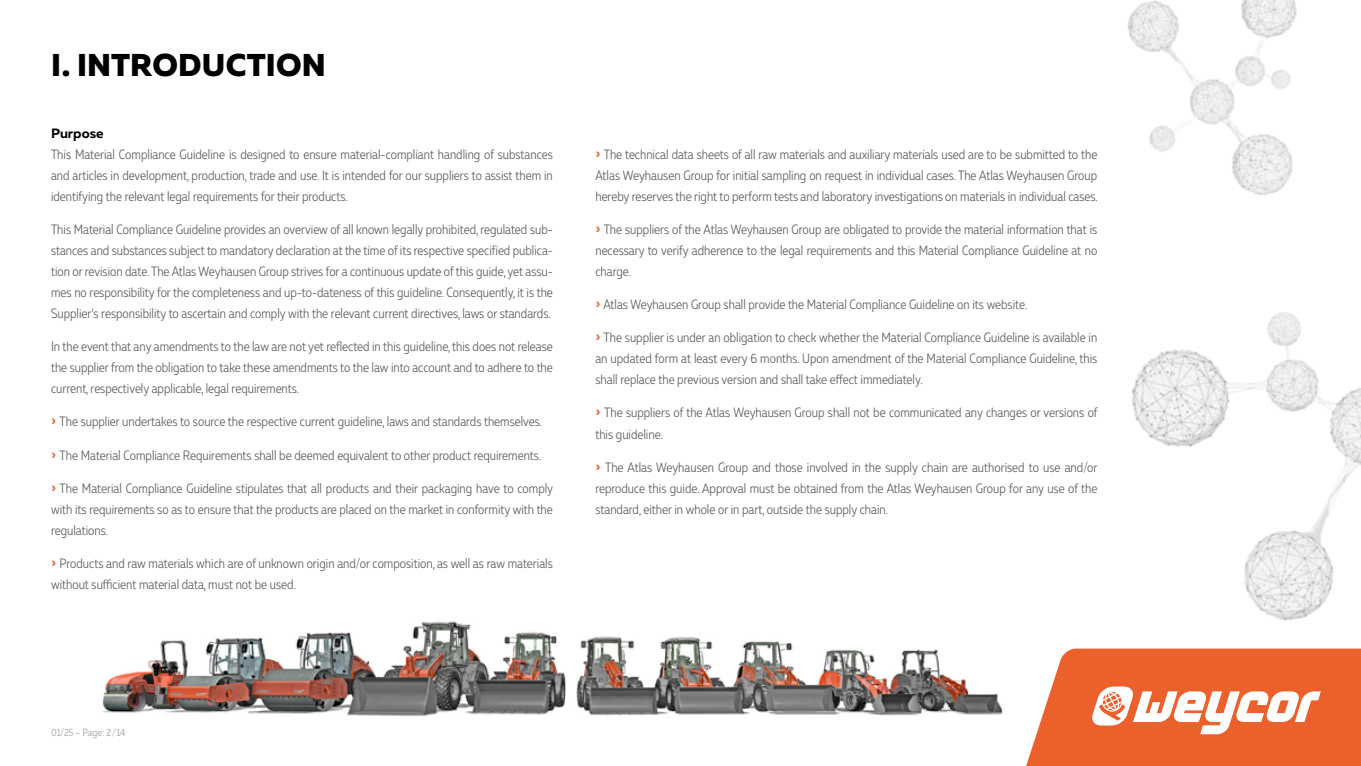
<style>
.page{position:relative;width:1361px;height:766px;background:#fff}
.page>*{position:absolute;margin:0;border:0;box-sizing:border-box;transform-origin:0 0}
.t1{font:800 31.5px "Muller";letter-spacing:.01em;color:#000}
.t2{font:300 13.5px/21px "Muller Narrow";color:#575756;text-align:justify}
.t3{font:700 13.5px "Muller";color:#000}
.t4{font:10.5px "Muller Narrow";color:#b3b2b2}
.s1{font-family:"Muller";font-weight:700;color:#eb602b}
</style>
<div class="page">
<img style="left:102px;top:621px;width:901px;height:95px">
<img style="left:1131px;top:312px;width:230px;height:309px">
<img style="left:1127px;top:0;width:170px;height:196px">
<svg style="left:1026px;top:648px;width:335px;height:117px"></svg>
<h1 class="t1" style="left:51px;top:45px;width:276px">I. INTRODUCTION</h1>
<p class="t3" style="left:51px;top:125px;width:54px">Purpose</p>
<p class="t2" style="left:51px;top:144px;width:503px">This Material Compliance Guideline is designed to ensure material-compliant handling of substances and articles in development, production, trade and use. It is intended for our suppliers to assist them in identifying the relevant legal requirements for their products.</p>
<p class="t2" style="left:51px;top:219px;width:503px">This Material Compliance Guideline provides an overview of all known legally prohibited, regulated sub&shy;stances and substances subject to mandatory declaration at the time of its respective specified publica&shy;tion or revision date. The Atlas Weyhausen Group strives for a continuous update of this guide, yet assu&shy;mes no responsibility for the completeness and up-to-dateness of this guideline. Consequently, it is the Supplier‘s responsibility to ascertain and comply with the relevant current directives, laws or standards.</p>
<p class="t2" style="left:51px;top:336px;width:503px">In the event that any amendments to the law are not yet reflected in this guideline, this does not release the supplier from the obligation to take these amendments to the law into account and to adhere to the current, respectively applicable, legal requirements.</p>
<p class="t2" style="left:51px;top:411px;width:493px"><span class="s1">›</span> The supplier undertakes to source the respective current guideline, laws and standards themselves.</p>
<p class="t2" style="left:51px;top:444px;width:492px"><span class="s1">›</span> The Material Compliance Requirements shall be deemed equivalent to other product requirements.</p>
<p class="t2" style="left:51px;top:477px;width:503px"><span class="s1">›</span> The Material Compliance Guideline stipulates that all products and their packaging have to comply with its requirements so as to ensure that the products are placed on the market in conformity with the regulations.</p>
<p class="t2" style="left:51px;top:552px;width:503px"><span class="s1">›</span> Products and raw materials which are of unknown origin and/or composition, as well as raw materials without sufficient material data, must not be used.</p>
<p class="t2" style="left:595px;top:144px;width:504px"><span class="s1">›</span> The technical data sheets of all raw materials and auxiliary materials used are to be submitted to the Atlas Weyhausen Group for initial sampling on request in individual cases. The Atlas Weyhausen Group hereby reserves the right to perform tests and laboratory investigations on materials in individual cases.</p>
<p class="t2" style="left:595px;top:219px;width:503px"><span class="s1">›</span> The suppliers of the Atlas Weyhausen Group are obligated to provide the material information that is necessary to verify adherence to the legal requirements and this Material Compliance Guideline at no charge.</p>
<p class="t2" style="left:595px;top:294px;width:433px"><span class="s1">›</span> Atlas Weyhausen Group shall provide the Material Compliance Guideline on its website.</p>
<p class="t2" style="left:595px;top:327px;width:503px"><span class="s1">›</span> The supplier is under an obligation to check whether the Material Compliance Guideline is available in an updated form at least every 6 months. Upon amendment of the Material Compliance Guideline, this shall replace the previous version and shall take effect immediately.</p>
<p class="t2" style="left:595px;top:402px;width:504px"><span class="s1">›</span> The suppliers of the Atlas Weyhausen Group shall not be communicated any changes or versions of this guideline.</p>
<p class="t2" style="left:595px;top:456px;width:504px"><span class="s1">›</span> The Atlas Weyhausen Group and those involved in the supply chain are authorised to use and/or reproduce this guide. Approval must be obtained from the Atlas Weyhausen Group for any use of the standard, either in whole or in part, outside the supply chain.</p>
<p class="t4" style="left:51px;top:725px;width:76px">01/25 – Page: 2/14</p>
</div>
